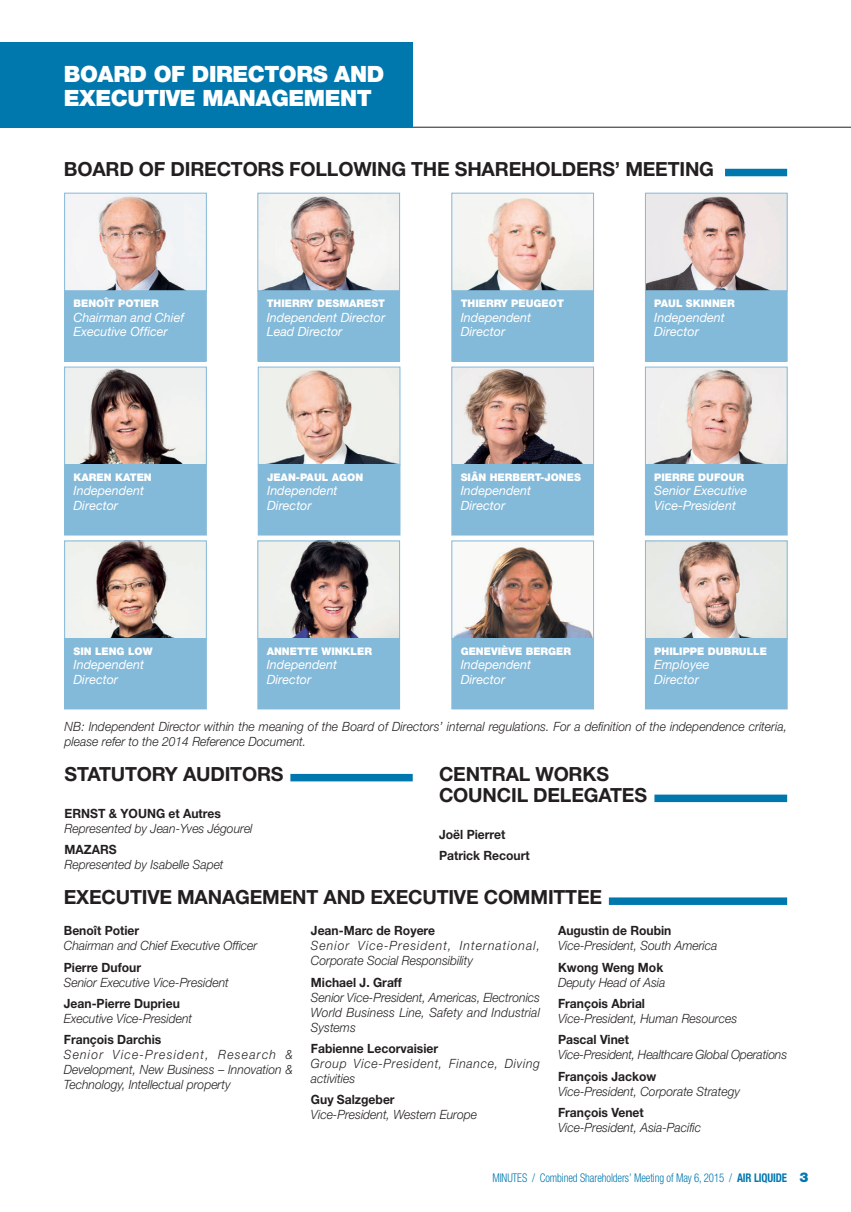
<style>
.page{position:relative;width:851px;height:1212px;background:#fff}
.page>*{position:absolute;margin:0;border:0;box-sizing:border-box;transform-origin:0 0}
.t1{font:900 22.5px/24px "Helvetica Neue LT Std";letter-spacing:-.02em;color:#fff}
.t2{font:700 19.5px/21px "Helvetica Neue LT Std";letter-spacing:-.01em;color:#231f20}
.t3{font:italic 300 12.75px/15px "Helvetica Neue LT Std";color:#231f20;text-align:justify;scale:.95 1}
.t4{font:italic 12.75px/14.1px "Helvetica Neue LT Std";color:#fff}
.t5{font:700 12.75px/21.5px "Helvetica Neue LT Std";color:#231f20;scale:.95 1}
.t6{font:italic 300 12.75px/15px "Helvetica Neue LT Std";letter-spacing:.085em;color:#231f20;scale:.95 1}
.t7{font:italic 300 12.75px/15px "Helvetica Neue LT Std";letter-spacing:.055em;color:#231f20;scale:.95 1}
.t8{font:300 condensed 12px "Helvetica Neue LT Std";letter-spacing:-.01em;color:#0078ae;scale:.9 1}
.t9{font:900 10.5px "Helvetica Neue LT Std";color:#fff}
.s1{font-weight:700}
.s2{font-weight:900;font-stretch:normal;font-size:13.5px}
</style>
<div class="page">
<hr style="left:406px;top:127px;width:444px;height:1px;background:#231f20">
<div style="left:0;top:43px;width:412px;height:85px;background:#0078ae"></div>
<img style="left:66px;top:369px;width:139px;height:94px">
<div style="left:64px;top:367px;width:143px;height:98px;border:1px solid #83b9d9"></div>
<div style="left:65px;top:465px;width:141px;height:70px;background:#83b9d9"></div>
<div style="left:64px;top:464px;width:143px;height:71px;border:1px solid #83b9d9"></div>
<img style="left:260px;top:369px;width:138px;height:94px">
<div style="left:258px;top:367px;width:142px;height:98px;border:1px solid #83b9d9"></div>
<div style="left:258px;top:465px;width:142px;height:70px;background:#83b9d9"></div>
<div style="left:258px;top:464px;width:142px;height:71px;border:1px solid #83b9d9"></div>
<img style="left:453px;top:369px;width:139px;height:94px">
<div style="left:451px;top:367px;width:143px;height:98px;border:1px solid #83b9d9"></div>
<div style="left:452px;top:465px;width:141px;height:70px;background:#83b9d9"></div>
<div style="left:451px;top:464px;width:143px;height:71px;border:1px solid #83b9d9"></div>
<img style="left:66px;top:195px;width:139px;height:94px">
<div style="left:64px;top:193px;width:143px;height:98px;border:1px solid #83b9d9"></div>
<div style="left:65px;top:291px;width:141px;height:70px;background:#83b9d9"></div>
<div style="left:64px;top:291px;width:143px;height:70px;border:1px solid #83b9d9"></div>
<img style="left:453px;top:544px;width:139px;height:93px">
<div style="left:451px;top:541px;width:143px;height:98px;border:1px solid #83b9d9"></div>
<div style="left:452px;top:639px;width:141px;height:70px;background:#83b9d9"></div>
<div style="left:451px;top:638px;width:143px;height:71px;border:1px solid #83b9d9"></div>
<img style="left:647px;top:543px;width:138px;height:94px">
<div style="left:645px;top:541px;width:142px;height:98px;border:1px solid #83b9d9"></div>
<div style="left:645px;top:639px;width:142px;height:70px;background:#83b9d9"></div>
<div style="left:645px;top:638px;width:142px;height:71px;border:1px solid #83b9d9"></div>
<img style="left:259px;top:543px;width:139px;height:94px">
<div style="left:257px;top:541px;width:143px;height:98px;border:1px solid #83b9d9"></div>
<div style="left:258px;top:639px;width:141px;height:70px;background:#83b9d9"></div>
<div style="left:257px;top:638px;width:143px;height:71px;border:1px solid #83b9d9"></div>
<img style="left:647px;top:369px;width:138px;height:94px">
<div style="left:645px;top:367px;width:142px;height:98px;border:1px solid #83b9d9"></div>
<div style="left:645px;top:465px;width:142px;height:70px;background:#83b9d9"></div>
<div style="left:645px;top:464px;width:142px;height:71px;border:1px solid #83b9d9"></div>
<img style="left:453px;top:195px;width:139px;height:94px">
<div style="left:451px;top:193px;width:143px;height:98px;border:1px solid #83b9d9"></div>
<div style="left:452px;top:291px;width:141px;height:70px;background:#83b9d9"></div>
<div style="left:451px;top:291px;width:143px;height:70px;border:1px solid #83b9d9"></div>
<img style="left:647px;top:195px;width:138px;height:94px">
<div style="left:645px;top:193px;width:142px;height:98px;border:1px solid #83b9d9"></div>
<div style="left:645px;top:291px;width:142px;height:70px;background:#83b9d9"></div>
<div style="left:290px;top:774px;width:122px;height:7px;background:#0078ae"></div>
<div style="left:654px;top:794px;width:133px;height:8px;background:#0078ae"></div>
<div style="left:608px;top:897px;width:179px;height:8px;background:#0078ae"></div>
<img style="left:66px;top:543px;width:139px;height:94px">
<div style="left:64px;top:541px;width:143px;height:98px;border:1px solid #83b9d9"></div>
<div style="left:65px;top:639px;width:141px;height:70px;background:#83b9d9"></div>
<div style="left:64px;top:638px;width:143px;height:71px;border:1px solid #83b9d9"></div>
<img style="left:259px;top:195px;width:139px;height:94px">
<div style="left:257px;top:193px;width:143px;height:98px;border:1px solid #83b9d9"></div>
<div style="left:258px;top:291px;width:141px;height:70px;background:#83b9d9"></div>
<div style="left:257px;top:291px;width:143px;height:70px;border:1px solid #83b9d9"></div>
<div style="left:725px;top:169px;width:62px;height:7px;background:#0078ae"></div>
<h1 class="t1" style="left:64px;top:64px;width:322px">BOARD OF DIRECTORS AND<br>EXECUTIVE MANAGEMENT</h1>
<h2 class="t2" style="left:64px;top:160px;width:651px">BOARD OF DIRECTORS FOLLOWING THE SHAREHOLDERS’ MEETING</h2>
<p class="t9" style="left:73px;top:300px;width:87px">BENOÎT POTIER</p>
<p class="t4" style="left:73px;top:311px;width:112px">Chairman and Chief<br>Executive Officer</p>
<p class="t9" style="left:267px;top:300px;width:120px">THIERRY DESMAREST</p>
<p class="t4" style="left:267px;top:311px;width:120px">Independent Director<br>Lead Director</p>
<p class="t9" style="left:460px;top:300px;width:105px">THIERRY PEUGEOT</p>
<p class="t4" style="left:460px;top:311px;width:72px">Independent<br>Director</p>
<p class="t9" style="left:654px;top:300px;width:82px">PAUL SKINNER</p>
<p class="t4" style="left:654px;top:311px;width:72px">Independent<br>Director</p>
<p class="t9" style="left:73px;top:474px;width:80px">KAREN KATEN</p>
<p class="t4" style="left:73px;top:485px;width:72px">Independent<br>Director</p>
<p class="t9" style="left:267px;top:474px;width:98px">JEAN-PAUL AGON</p>
<p class="t4" style="left:267px;top:485px;width:72px">Independent<br>Director</p>
<p class="t9" style="left:460px;top:474px;width:122px">SIÂN HERBERT-JONES</p>
<p class="t4" style="left:460px;top:485px;width:72px">Independent<br>Director</p>
<p class="t9" style="left:654px;top:474px;width:91px">PIERRE DUFOUR</p>
<p class="t4" style="left:654px;top:485px;width:94px">Senior Executive<br>Vice-President</p>
<p class="t9" style="left:73px;top:648px;width:81px">SIN LENG LOW</p>
<p class="t4" style="left:73px;top:659px;width:72px">Independent<br>Director</p>
<p class="t9" style="left:267px;top:648px;width:107px">ANNETTE WINKLER</p>
<p class="t4" style="left:267px;top:659px;width:72px">Independent<br>Director</p>
<p class="t9" style="left:460px;top:648px;width:112px">GENEVIÈVE BERGER</p>
<p class="t4" style="left:460px;top:659px;width:72px">Independent<br>Director</p>
<p class="t9" style="left:654px;top:648px;width:114px">PHILIPPE DUBRULLE</p>
<p class="t4" style="left:654px;top:659px;width:57px">Employee<br>Director</p>
<p class="t3" style="left:65px;top:720px;width:761px">NB: Independent Director within the meaning of the Board of Directors’ internal regulations. For a definition of the independence criteria, please refer to the 2014 Reference Document.</p>
<h2 class="t2" style="left:439px;top:766px;width:209px">CENTRAL WORKS<br>COUNCIL DELEGATES</h2>
<p class="t5" style="left:439px;top:825px;width:97px">Joël Pierret<br>Patrick Recourt</p>
<h2 class="t2" style="left:64px;top:889px;width:539px">EXECUTIVE MANAGEMENT AND EXECUTIVE COMMITTEE</h2>
<p class="t5" style="left:64px;top:921px;width:81px">Benoît Potier</p>
<p class="t3" style="left:64px;top:940px;width:205px">Chairman and Chief Executive Officer</p>
<p class="t5" style="left:64px;top:958px;width:83px">Pierre Dufour</p>
<p class="t3" style="left:64px;top:976px;width:175px">Senior Executive Vice-President</p>
<p class="t5" style="left:64px;top:994px;width:124px">Jean-Pierre Duprieu</p>
<p class="t3" style="left:64px;top:1012px;width:137px">Executive Vice-President</p>
<p class="t5" style="left:64px;top:1031px;width:104px">François Darchis</p>
<p class="t3" style="left:64px;top:1049px;width:242px">Senior Vice-President, Research &amp; Development, New Business – Innovation &amp; Technology, Intellectual property</p>
<h2 class="t2" style="left:65px;top:766px;width:220px">STATUTORY AUDITORS</h2>
<p class="t5" style="left:65px;top:804px;width:166px">ERNST &amp; YOUNG et Autres</p>
<p class="t3" style="left:65px;top:822px;width:199px">Represented by Jean-Yves Jégourel</p>
<p class="t5" style="left:65px;top:840px;width:56px">MAZARS</p>
<p class="t3" style="left:65px;top:858px;width:169px">Represented by Isabelle Sapet</p>
<p class="t5" style="left:311px;top:921px;width:132px">Jean-Marc de Royere</p>
<p class="t6" style="left:311px;top:940px;width:242px">Senior Vice-President, International,<br>Corporate Social Responsibility</p>
<p class="t5" style="left:311px;top:973px;width:97px">Michael J. Graff</p>
<p class="t3" style="left:311px;top:991px;width:242px">Senior Vice-President, Americas, Electronics World Business Line, Safety and Industrial Systems</p>
<p class="t5" style="left:311px;top:1039px;width:135px">Fabienne Lecorvaisier</p>
<p class="t7" style="left:311px;top:1057px;width:243px">Group Vice-President, Finance, Diving activities</p>
<p class="t5" style="left:311px;top:1091px;width:90px">Guy Salzgeber</p>
<p class="t3" style="left:311px;top:1109px;width:176px">Vice-President, Western Europe</p>
<p class="t5" style="left:558px;top:921px;width:121px">Augustin de Roubin</p>
<p class="t3" style="left:558px;top:940px;width:169px">Vice-President, South America</p>
<p class="t5" style="left:558px;top:958px;width:112px">Kwong Weng Mok</p>
<p class="t3" style="left:558px;top:976px;width:114px">Deputy Head of Asia</p>
<p class="t5" style="left:558px;top:994px;width:93px">François Abrial</p>
<p class="t3" style="left:558px;top:1012px;width:190px">Vice-President, Human Resources</p>
<p class="t5" style="left:558px;top:1031px;width:76px">Pascal Vinet</p>
<p class="t3" style="left:558px;top:1049px;width:242px">Vice-President, Healthcare Global Operations</p>
<p class="t5" style="left:558px;top:1067px;width:105px">François Jackow</p>
<p class="t3" style="left:558px;top:1085px;width:193px">Vice-President, Corporate Strategy</p>
<p class="t5" style="left:558px;top:1103px;width:92px">François Venet</p>
<p class="t3" style="left:558px;top:1122px;width:152px">Vice-President, Asia-Pacific</p>
<p class="t8" style="left:492px;top:1174px;width:352px">MINUTES / Combined Shareholders’ Meeting of May 6, 2015 / <span class="s1">AIR LIQUIDE</span> <span class="s2">3</span></p>
</div>
